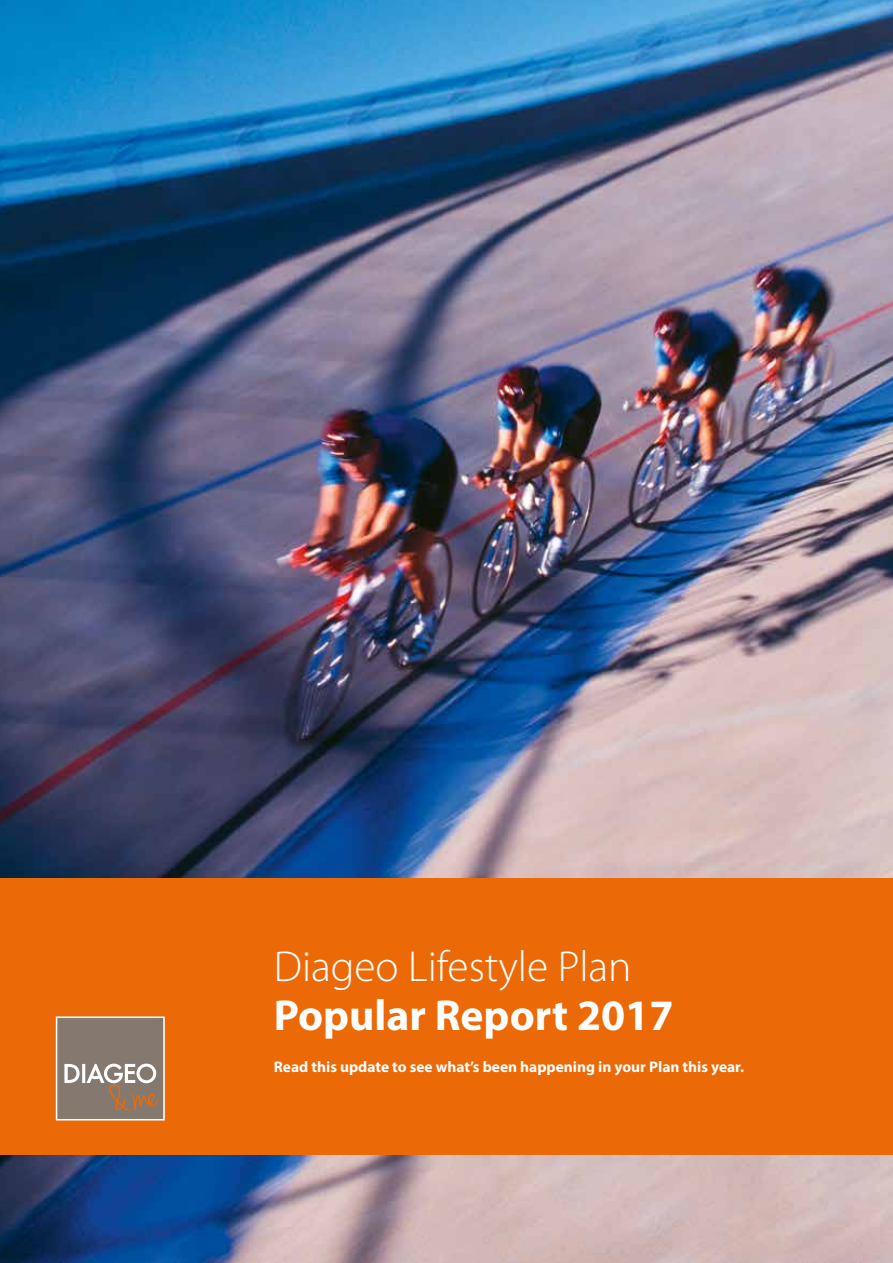
<style>
.page{position:relative;width:893px;height:1263px;background:#fff}
.page>*{position:absolute;margin:0;border:0;box-sizing:border-box;transform-origin:0 0}
.t1{font:300 43.5px "Myriad Pro";color:#fff}
.t2{font:700 43.5px "Myriad Pro";color:#fff}
.t3{font:700 15.3px "Myriad Pro";color:#fff}
</style>
<div class="page">
<img style="left:0;top:0;width:893px;height:878px">
<img style="left:0;top:1154px;width:893px;height:109px">
<div style="left:0;top:878px;width:893px;height:276px;background:#ec6907"></div>
<svg style="left:56px;top:1016px;width:109px;height:104px;background:#96887d"></svg>
<h1 class="t1" style="left:274px;top:942px;width:359px">Diageo Lifestyle Plan</h1>
<h1 class="t2" style="left:274px;top:987px;width:401px">Popular Report 2017</h1>
<p class="t3" style="left:274px;top:1057px;width:472px">Read this update to see what’s been happening in your Plan this year.</p>
</div>
